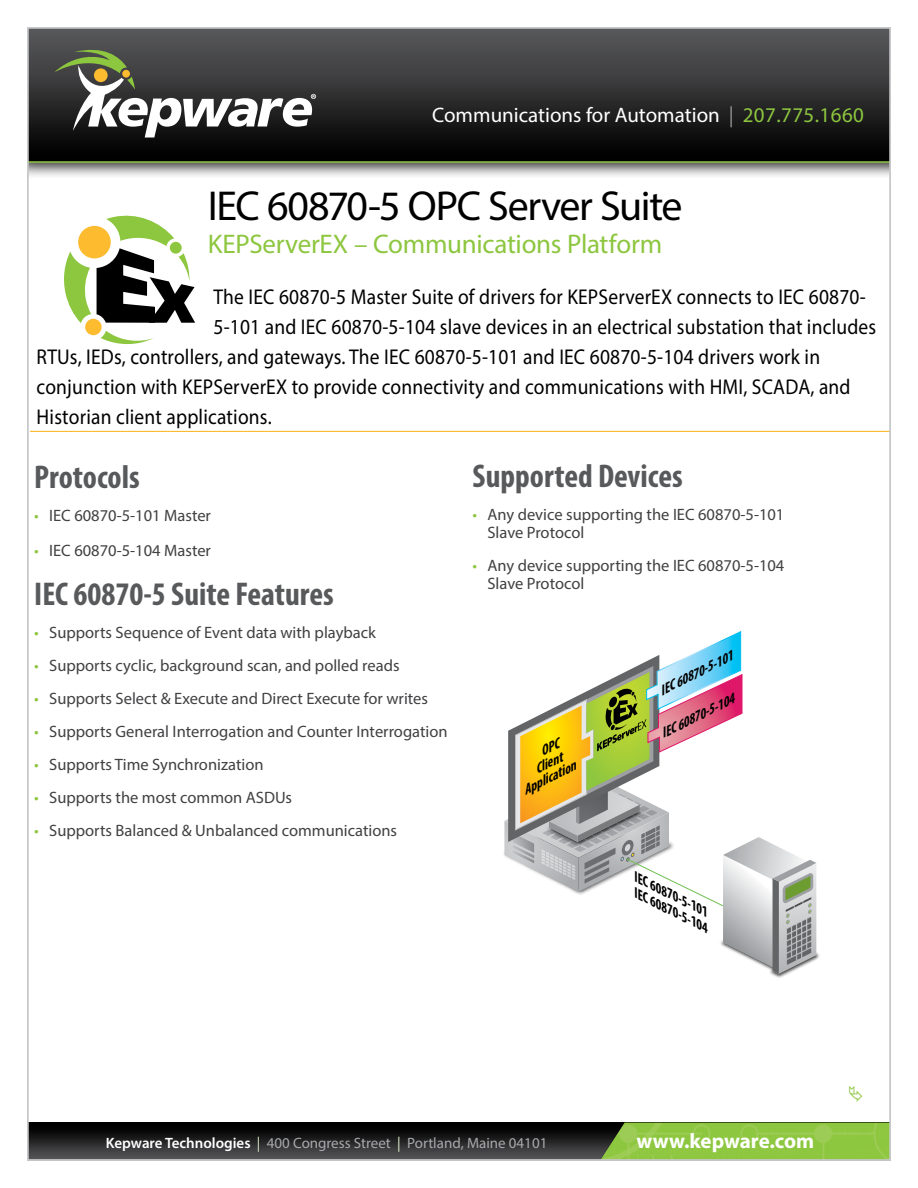
<style>
.page{position:relative;width:918px;height:1188px;background:#fff}
.page>*{position:absolute;margin:0;border:0;box-sizing:border-box;transform-origin:0 0}
.t1{font:42px "Myriad Pro";letter-spacing:-.035em;color:#000}
.t2{font:700 condensed 33px "Myriad Pro";color:#58595b}
.t3{font:27px "Myriad Pro";letter-spacing:-.01em;color:#8dc63f}
.t4{font:21.45px "Myriad Pro";letter-spacing:.01em;color:#000;scale:.91 1}
.t5{font:21px "Myriad Pro";color:#fff}
.t6{font:700 21px "Myriad Pro";letter-spacing:-.005em;color:#fff}
.t7{font:16.5px/18px "Myriad Pro";color:#414042}
.t8{font:15px "Myriad Pro";color:#a7a9ac}
.t9{font:italic 700 condensed 14.1px "Myriad Pro";color:#000}
.t10{font:italic 700 condensed 13.8px "Myriad Pro";color:#000;scale:1.07 1}
.s1{color:#939598}
.s2{color:#8dc63f}
.s3{font-weight:600;color:#fff}
.s4{color:#e0eecb}
</style>
<div class="page">
<svg style="left:101px;top:331px;width:52px;height:14px"></svg>
<svg style="left:64px;top:251px;width:27px;height:72px"></svg>
<svg style="left:97px;top:216px;width:98px;height:107px"></svg>
<div style="left:78px;top:226px;width:33px;height:32px;background:#fdbb30;border-radius:50%"></div>
<div style="left:85px;top:319px;width:17px;height:16px;background:#fdbb30;border-radius:50%"></div>
<div style="left:170px;top:242px;width:12px;height:12px;background:#8dc63f;border-radius:50%"></div>
<hr style="left:30px;top:431px;width:861px;height:1px;background:#fdbb30">
<img style="left:771px;top:922px;width:48px;height:56px">
<svg style="left:30px;top:1123px;width:571px;height:35px;background:#232324"></svg>
<img style="left:601px;top:1123px;width:287px;height:35px">
<div style="left:28px;top:28px;width:862px;height:134px;background:linear-gradient(to bottom,#5d5e60,#000)"></div>
<svg style="left:54px;top:50px;width:262px;height:88px"></svg>
<hr style="left:28px;top:161px;width:862px;height:2px;background:#8dc63f">
<svg style="left:504px;top:631px;width:312px;height:343px"></svg>
<p class="t5" style="left:432px;top:102px;width:433px">Communications for Automation <span class="s1">|</span> <span class="s2">207.775.1660</span></p>
<h1 class="t1" style="left:208px;top:180px;width:476px">IEC 60870-5 OPC Server Suite</h1>
<h3 class="t3" style="left:208px;top:227px;width:456px">KEPServerEX – Communications Platform</h3>
<h3 class="t4" style="left:214px;top:284px;width:718px">The IEC 60870-5 Master Suite of drivers for KEPServerEX connects to IEC 60870-</h3>
<h3 class="t4" style="left:214px;top:314px;width:730px">5-101 and IEC 60870-5-104 slave devices in an electrical substation that includes</h3>
<h3 class="t4" style="left:37px;top:344px;width:863px">RTUs, IEDs, controllers, and gateways. The IEC 60870-5-101 and IEC 60870-5-104 drivers work in</h3>
<h3 class="t4" style="left:37px;top:374px;width:896px">conjunction with KEPServerEX to provide connectivity and communications with HMI, SCADA, and</h3>
<h3 class="t4" style="left:37px;top:404px;width:260px">Historian client applications.</h3>
<h2 class="t2" style="left:34px;top:457px;width:107px">Protocols</h2>
<p class="t7" style="left:34px;top:506px;width:178px"><span class="s2">•</span> IEC 60870-5-101 Master</p>
<p class="t7" style="left:34px;top:541px;width:178px"><span class="s2">•</span> IEC 60870-5-104 Master</p>
<h2 class="t2" style="left:34px;top:574px;width:301px">IEC 60870-5 Suite Features</h2>
<p class="t7" style="left:34px;top:623px;width:343px"><span class="s2">•</span> Supports Sequence of Event data with playback</p>
<p class="t7" style="left:34px;top:656px;width:367px"><span class="s2">•</span> Supports cyclic, background scan, and polled reads</p>
<p class="t7" style="left:34px;top:689px;width:395px"><span class="s2">•</span> Supports Select &amp; Execute and Direct Execute for writes</p>
<p class="t7" style="left:34px;top:722px;width:415px"><span class="s2">•</span> Supports General Interrogation and Counter Interrogation</p>
<p class="t7" style="left:34px;top:755px;width:231px"><span class="s2">•</span> Supports Time Synchronization</p>
<p class="t7" style="left:34px;top:788px;width:259px"><span class="s2">•</span> Supports the most common ASDUs</p>
<p class="t7" style="left:34px;top:821px;width:364px"><span class="s2">•</span> Supports Balanced &amp; Unbalanced communications</p>
<h2 class="t2" style="left:472px;top:455px;width:212px">Supported Devices</h2>
<p class="t7" style="left:487px;top:505px;width:298px;text-indent:-15px"><span class="s2">•</span> Any device supporting the IEC 60870-5-101<br>Slave Protocol</p>
<p class="t7" style="left:487px;top:556px;width:298px;text-indent:-15px"><span class="s2">•</span> Any device supporting the IEC 60870-5-104<br>Slave Protocol</p>
<p class="t9" style="left:531px;top:762px;width:31px;rotate:-27deg">Client</p>
<p class="t9" style="left:519px;top:783px;width:59px;rotate:-27deg">Application</p>
<p class="t9" style="left:656px;top:684px;width:82px;rotate:-27deg">IEC 60870-5-101</p>
<p class="t9" style="left:657px;top:727px;width:82px;rotate:-27deg">IEC 60870-5-104</p>
<p class="t10" style="left:641px;top:869px;width:78px;rotate:27deg">IEC 60870-5-101</p>
<p class="t10" style="left:641px;top:885px;width:78px;rotate:27deg">IEC 60870-5-104</p>
<p class="t8" style="left:106px;top:1133px;width:443px"><span class="s3">Kepware Technologies</span> <span class="s4">|</span> 400 Congress Street <span class="s4">|</span> Portland, Maine 04101</p>
<p class="t6" style="left:636px;top:1127px;width:179px">www.kepware.com</p>
</div>
